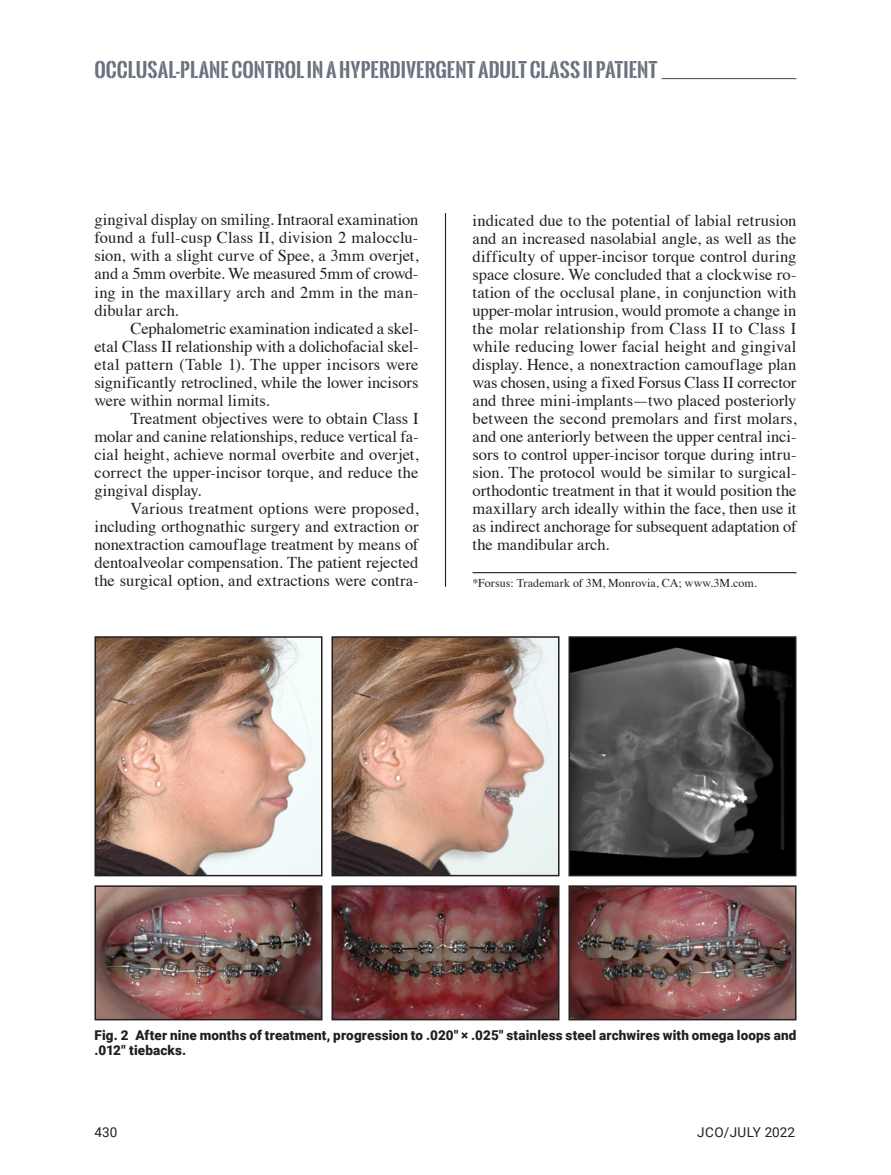
<style>
.page{position:relative;width:891px;height:1175px;background:#fff}
.page>*{position:absolute;margin:0;border:0;box-sizing:border-box;transform-origin:0 0}
.t1{font:700 19.5px "Oswald Stencil";letter-spacing:.005em;color:#6b707e}
.t2{font:16.5px/18px "Times";letter-spacing:.005em;color:#231f20;text-align:justify}
.t3{font:900 13.5px/15px "Roboto";letter-spacing:.01em;color:#231f20}
.t4{font:13.5px "Roboto";color:#231f20}
.t5{font:12px "Times";letter-spacing:.005em;color:#231f20}
</style>
<div class="page">
<hr style="left:662px;top:78px;width:134px;height:1px;background:#565d6c">
<hr style="left:472px;top:572px;width:324px;height:1px;background:#231f20">
<img style="left:97px;top:639px;width:222px;height:234px">
<div style="left:94px;top:636px;width:228px;height:240px;border:2px solid #231f20"></div>
<img style="left:335px;top:639px;width:222px;height:234px">
<div style="left:332px;top:636px;width:228px;height:240px;border:2px solid #231f20"></div>
<img style="left:571px;top:639px;width:222px;height:234px">
<div style="left:568px;top:636px;width:228px;height:240px;border:2px solid #231f20"></div>
<img style="left:97px;top:888px;width:222px;height:129px">
<div style="left:94px;top:885px;width:228px;height:135px;border:2px solid #231f20"></div>
<img style="left:335px;top:888px;width:222px;height:129px">
<div style="left:332px;top:885px;width:228px;height:135px;border:2px solid #231f20"></div>
<img style="left:571px;top:888px;width:222px;height:129px">
<div style="left:568px;top:885px;width:228px;height:135px;border:2px solid #231f20"></div>
<hr style="left:445px;top:213px;width:1px;height:373px;background:#231f20">
<p class="t1" style="left:94px;top:55px;width:564px">OCCLUSAL-PLANE CONTROL IN A HYPERDIVERGENT ADULT CLASS II PATIENT</p>
<p class="t2" style="left:94px;top:209px;width:326px">gingival display on smiling. Intraoral examination found a full-cusp Class II, division 2 malocclu&shy;sion, with a slight curve of Spee, a 3mm overjet, and a 5mm overbite. We measured 5mm of crowd&shy;ing in the maxillary arch and 2mm in the man&shy;dibular arch.</p>
<p class="t2" style="left:95px;top:317px;width:326px;text-indent:36px">Cephalometric examination indicated a skel&shy;etal Class II relationship with a dolichofacial skel&shy;etal pattern (Table 1). The upper incisors were significantly retroclined, while the lower incisors were within normal limits.</p>
<p class="t2" style="left:95px;top:407px;width:326px;text-indent:36px">Treatment objectives were to obtain Class I molar and canine relationships, reduce vertical fa&shy;cial height, achieve normal overbite and overjet, correct the upper-incisor torque, and reduce the gingival display.</p>
<p class="t2" style="left:95px;top:497px;width:326px;text-indent:36px">Various treatment options were proposed, including orthognathic surgery and extraction or nonextraction camouflage treatment by means of dentoalveolar compensation. The patient rejected the surgical option, and extractions were contra-</p>
<p class="t2" style="left:473px;top:209px;width:326px">indicated due to the potential of labial retrusion and an increased nasolabial angle, as well as the difficulty of upper-incisor torque control during space closure. We concluded that a clockwise ro&shy;tation of the occlusal plane, in conjunction with upper-molar intrusion, would promote a change in the molar relationship from Class II to Class I while reducing lower facial height and gingival display. Hence, a nonextraction camouflage plan was chosen, using a fixed Forsus Class II corrector and three mini-implants—two placed posteriorly between the second premolars and first molars, and one anteriorly between the upper central inci&shy;sors to control upper-incisor torque during intru&shy;sion. The protocol would be similar to surgical&shy;orthodontic treatment in that it would position the maxillary arch ideally within the face, then use it as indirect anchorage for subsequent adaptation of the mandibular arch.</p>
<p class="t5" style="left:472px;top:571px;width:286px">*Forsus: Trademark of 3M, Monrovia, CA; www.3M.com.</p>
<p class="t3" style="left:94px;top:1026px;width:704px">Fig. 2 After nine months of treatment, progression to .020" × .025" stainless steel archwires with omega loops and .012" tiebacks.</p>
<p class="t4" style="left:94px;top:1123px;width:24px">430</p>
<p class="t4" style="left:697px;top:1123px;width:99px">JCO/july 2022</p>
</div>
